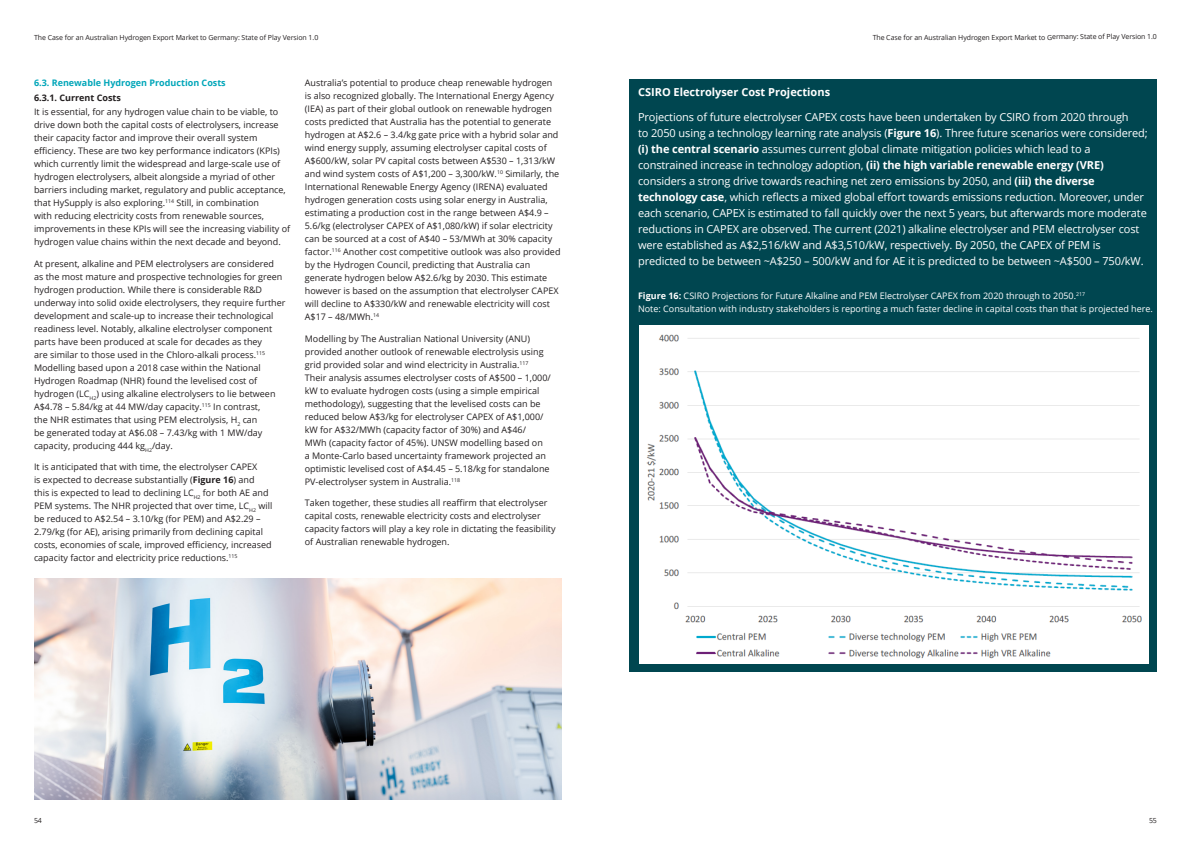
<style>
.page{position:relative;width:1191px;height:842px;background:#fff}
.page>*{position:absolute;margin:0;border:0;box-sizing:border-box;transform-origin:0 0}
.Body_copy__white_9_1{font:11px/16px "Open Sans";letter-spacing:-.01em;color:#fff}
.Body_copy__9_13pt{font:700 11px "Open Sans";color:#fff}
.Body_copy__9_13pt-2{font:9px/13px "Open Sans";color:#231f20}
.Body_copy__9_13pt-3{font:9px "Open Sans";color:#fff}
.Figure_caption__9_13{font:9px "Open Sans";color:#fff}
.Subhead_A__9_13pt{font:700 9px "Open Sans";color:#00a6b9}
.Subhead_B__8_5_12pt{font:700 9px "Open Sans";color:#231f20}
.t1{font:7px "Open Sans";letter-spacing:-.01em;color:#231f20}
.s1{font-weight:700}
</style>
<div class="page">
<div style="left:629px;top:79px;width:528px;height:593px;background:#004650"></div>
<div style="left:639px;top:326px;width:509px;height:338px;background:#fff"></div>
<img style="left:646px;top:334px;width:496px;height:325px">
<img style="left:34px;top:578px;width:527px;height:221px">
<p class="t1" style="left:34px;top:32px;width:286px">The Case for an Australian Hydrogen Export Market to Germany: State of Play Version 1.0</p>
<p class="t1" style="left:872px;top:32px;width:286px">The Case for an Australian Hydrogen Export Market to Germany: State of Play Version 1.0</p>
<p class="Subhead_A__9_13pt" style="left:34px;top:77px;width:193px">6.3. Renewable Hydrogen Production Costs</p>
<p class="Subhead_B__8_5_12pt" style="left:34px;top:91px;width:88px">6.3.1. Current Costs</p>
<p class="Body_copy__9_13pt-2" style="left:34px;top:105px;width:258px">It is essential, for any hydrogen value chain to be viable, to drive down both the capital costs of electrolysers, increase their capacity factor and improve their overall system efficiency. These are two key performance indicators (KPIs) which currently limit the widespread and large-scale use of hydrogen electrolysers, albeit alongside a myriad of other barriers including market, regulatory and public acceptance, that HySupply is also exploring.<sup>114</sup> Still, in combination<br>with reducing electricity costs from renewable sources, improvements in these KPIs will see the increasing viability of hydrogen value chains within the next decade and beyond.</p>
<p class="Body_copy__9_13pt-2" style="left:34px;top:257px;width:253px">At present, alkaline and PEM electrolysers are considered as the most mature and prospective technologies for green hydrogen production. While there is considerable R&amp;D underway into solid oxide electrolysers, they require further development and scale-up to increase their technological readiness level. Notably, alkaline electrolyser component parts have been produced at scale for decades as they<br>are similar to those used in the Chloro-alkali process.<sup>115<br></sup>Modelling based upon a 2018 case within the National Hydrogen Roadmap (NHR) found the levelised cost of hydrogen (LC<sub>H2</sub>) using alkaline electrolysers to lie between A$4.78 – 5.84/kg at 44 MW/day capacity.<sup>115</sup> In contrast,<br>the NHR estimates that using PEM electrolysis, H<sub>2</sub> can<br>be generated today at A$6.08 – 7.43/kg with 1 MW/day capacity, producing 444 kg<sub>H2</sub>/day.</p>
<p class="Body_copy__9_13pt-2" style="left:34px;top:460px;width:240px">It is anticipated that with time, the electrolyser CAPEX<br>is expected to decrease substantially (<span class="s1">Figure 16</span>) and<br>this is expected to lead to declining LC<sub>H2</sub> for both AE and PEM systems. The NHR projected that over time, LC<sub>H2</sub> will be reduced to A$2.54 – 3.10/kg (for PEM) and A$2.29 – 2.79/kg (for AE), arising primarily from declining capital costs, economies of scale, improved efficiency, increased capacity factor and electricity price reductions.<sup>115</sup></p>
<p class="Body_copy__9_13pt-2" style="left:305px;top:76px;width:257px">Australia’s potential to produce cheap renewable hydrogen is also recognized globally. The International Energy Agency (IEA) as part of their global outlook on renewable hydrogen costs predicted that Australia has the potential to generate hydrogen at A$2.6 – 3.4/kg gate price with a hybrid solar and wind energy supply, assuming electrolyser capital costs of A$600/kW, solar PV capital costs between A$530 – 1,313/kW and wind system costs of A$1,200 – 3,300/kW.<sup>10</sup> Similarly, the International Renewable Energy Agency (IRENA) evaluated hydrogen generation costs using solar energy in Australia, estimating a production cost in the range between A$4.9 – 5.6/kg (electrolyser CAPEX of A$1,080/kW) if solar electricity can be sourced at a cost of A$40 – 53/MWh at 30% capacity factor.<sup>116</sup> Another cost competitive outlook was also provided by the Hydrogen Council, predicting that Australia can generate hydrogen below A$2.6/kg by 2030. This estimate however is based on the assumption that electrolyser CAPEX will decline to A$330/kW and renewable electricity will cost A$17 – 48/MWh.<sup>14</sup></p>
<p class="Body_copy__9_13pt-2" style="left:305px;top:332px;width:247px">Modelling by The Australian National University (ANU) provided another outlook of renewable electrolysis using grid provided solar and wind electricity in Australia.<sup>117<br></sup>Their analysis assumes electrolyser costs of A$500 – 1,000/ kW to evaluate hydrogen costs (using a simple empirical methodology), suggesting that the levelised costs can be reduced below A$3/kg for electrolyser CAPEX of A$1,000/ kW for A$32/MWh (capacity factor of 30%) and A$46/<br>MWh (capacity factor of 45%). UNSW modelling based on<br>a Monte-Carlo based uncertainty framework projected an optimistic levelised cost of A$4.45 – 5.18/kg for standalone PV-electrolyser system in Australia.<sup>118</sup></p>
<p class="Body_copy__9_13pt-2" style="left:305px;top:496px;width:252px">Taken together, these studies all reaffirm that electrolyser capital costs, renewable electricity costs and electrolyser capacity factors will play a key role in dictating the feasibility of Australian renewable hydrogen.</p>
<p class="Body_copy__9_13pt" style="left:638px;top:85px;width:194px">CSIRO Electrolyser Cost Projections</p>
<p class="Body_copy__white_9_1" style="left:638px;top:109px;width:511px">Projections of future electrolyser CAPEX costs have been undertaken by CSIRO from 2020 through<br>to 2050 using a technology learning rate analysis (<span class="s1">Figure 16</span>). Three future scenarios were considered; <span class="s1">(i) the central scenario</span> assumes current global climate mitigation policies which lead to a constrained increase in technology adoption, <span class="s1">(ii) the high variable renewable energy (VRE) </span>considers a strong drive towards reaching net zero emissions by 2050, and <span class="s1">(iii) the diverse technology case</span>, which reflects a mixed global effort towards emissions reduction. Moreover, under each scenario, CAPEX is estimated to fall quickly over the next 5 years, but afterwards more moderate reductions in CAPEX are observed. The current (2021) alkaline electrolyser and PEM electrolyser cost were established as A$2,516/kW and A$3,510/kW, respectively. By 2050, the CAPEX of PEM is predicted to be between ~A$250 – 500/kW and for AE it is predicted to be between ~A$500 – 750/kW.</p>
<p class="Figure_caption__9_13" style="left:638px;top:289px;width:448px"><span class="s1">Figure 16:</span> CSIRO Projections for Future Alkaline and PEM Electrolyser CAPEX from 2020 through to 2050.<sup>217</sup></p>
<p class="Body_copy__9_13pt-3" style="left:638px;top:302px;width:516px">Note: Consultation with industry stakeholders is reporting a much faster decline in capital costs than that is projected here.</p>
<p class="t1" style="left:34px;top:816px;width:9px">54</p>
<p class="t1" style="left:1149px;top:816px;width:9px">55</p>
</div>
